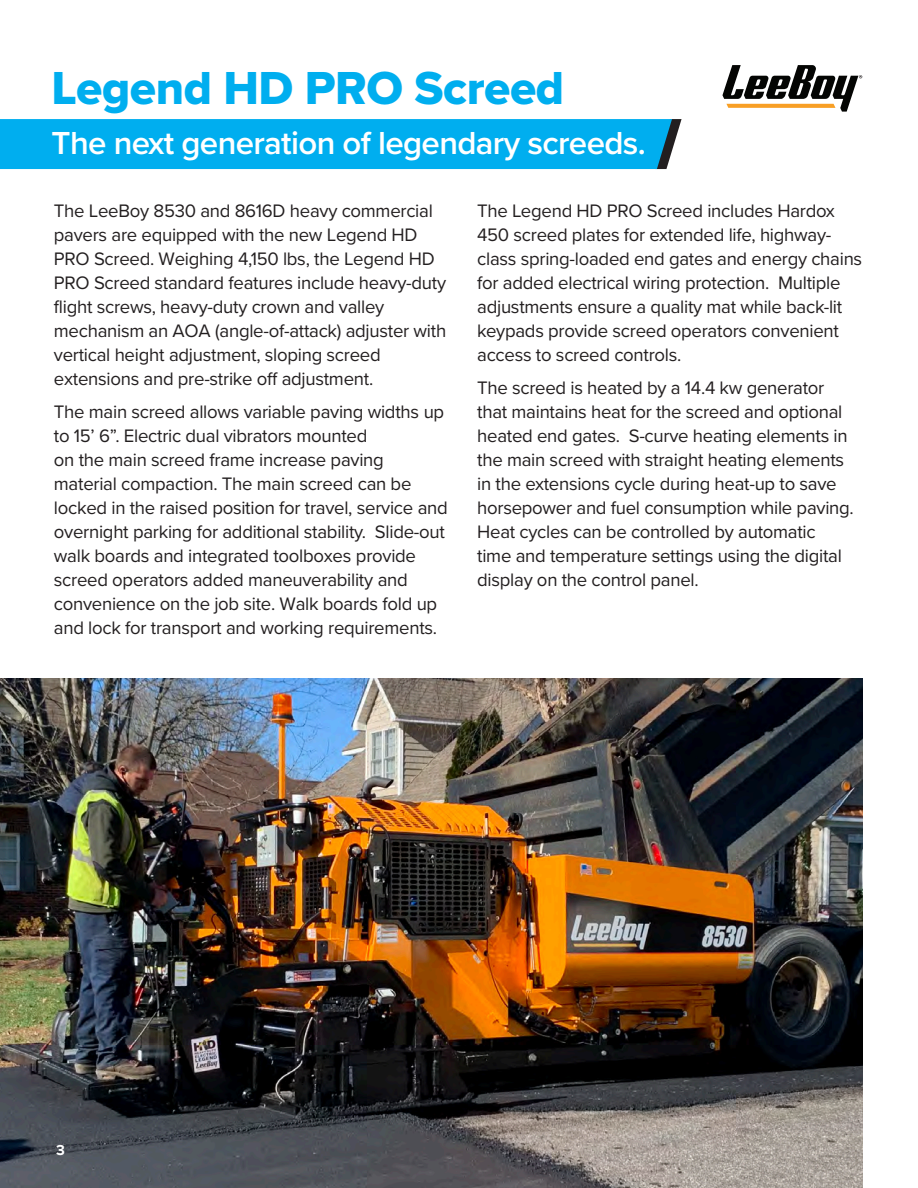
<style>
.page{position:relative;width:918px;height:1188px;background:#fff}
.page>*{position:absolute;margin:0;border:0;box-sizing:border-box;transform-origin:0 0}
.Body{font:48px "Proxima Nova Extrabld";letter-spacing:-.01em;color:#00aeef}
.Body-2{font:600 33px "Proxima Nova";letter-spacing:-.02em;color:#fff}
.Body-3{font:18.75px/24px "Proxima Nova";letter-spacing:-.015em;color:#231f20}
.Body-4{font:700 15px "Proxima Nova";color:#fff}
</style>
<div class="page">
<img style="left:0;top:678px;width:863px;height:510px">
<div style="left:0;top:119px;width:682px;height:50px;background:#00aeef"></div>
<svg style="left:723px;top:65px;width:139px;height:47px"></svg>
<p class="Body" style="left:52px;top:52px;width:514px">Legend HD PRO Screed</p>
<p class="Body-2" style="left:52px;top:119px;width:596px">The next generation of legendary screeds.</p>
<p class="Body-3" style="left:54px;top:198px;width:394px">The LeeBoy 8530 and 8616D heavy commercial pavers are equipped with the new Legend HD PRO Screed. Weighing 4,150 lbs, the Legend HD PRO Screed standard features include heavy-duty flight screws, heavy-duty crown and valley mechanism an AOA (angle-of-attack) adjuster with vertical height adjustment, sloping screed extensions and pre-strike off adjustment.</p>
<p class="Body-3" style="left:54px;top:399px;width:395px">The main screed allows variable paving widths up to 15’ 6”. Electric dual vibrators mounted<br>on the main screed frame increase paving material compaction. The main screed can be locked in the raised position for travel, service and overnight parking for additional stability. Slide-out walk boards and integrated toolboxes provide screed operators added maneuverability and convenience on the job site. Walk boards fold up and lock for transport and working requirements.</p>
<p class="Body-3" style="left:477px;top:198px;width:387px">The Legend HD PRO Screed includes Hardox 450 screed plates for extended life, highway&shy;class spring-loaded end gates and energy chains for added electrical wiring protection. Multiple adjustments ensure a quality mat while back-lit keypads provide screed operators convenient access to screed controls.</p>
<p class="Body-3" style="left:477px;top:375px;width:378px">The screed is heated by a 14.4 kw generator that maintains heat for the screed and optional heated end gates. S-curve heating elements in the main screed with straight heating elements in the extensions cycle during heat-up to save horsepower and fuel consumption while paving.<br>Heat cycles can be controlled by automatic time and temperature settings using the digital display on the control panel.</p>
<p class="Body-4" style="left:56px;top:1139px;width:10px">3</p>
</div>
